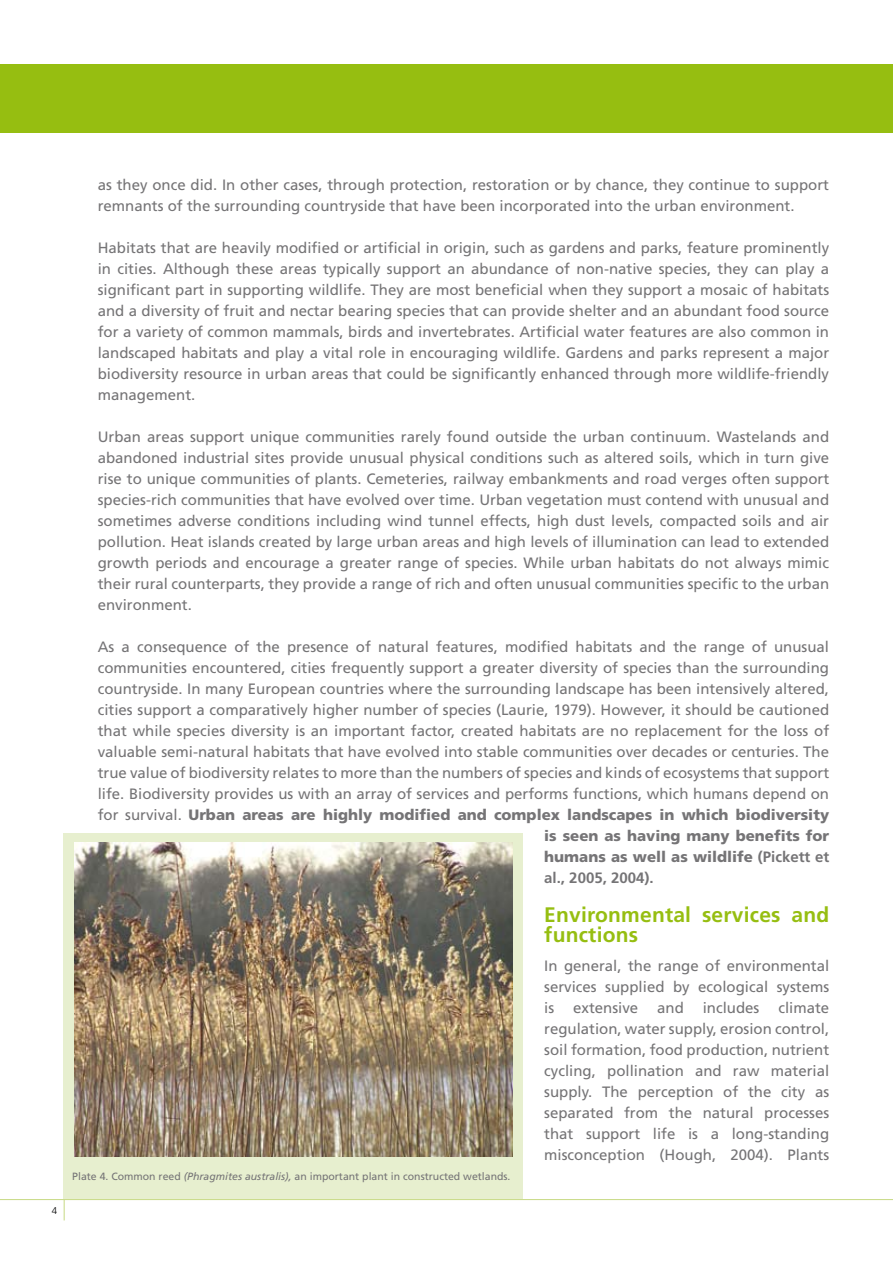
<style>
.page{position:relative;width:893px;height:1263px;background:#fff}
.page>*{position:absolute;margin:0;border:0;box-sizing:border-box;transform-origin:0 0}
.t1{font:700 21px/19.5px "Frutiger";letter-spacing:.01em;color:#96be11}
.t2{font:15px/21px "Frutiger";color:#757476;text-align:justify}
.t3{font:900 15px "Frutiger";color:#757476}
.t4{font:700 15px "Frutiger";color:#757476}
.t5{font:10.5px "Frutiger";color:#757476}
.s1{font-weight:400}
.s2{font-weight:700}
.s3{font-style:italic}
</style>
<div class="page">
<div style="left:64px;top:833px;width:459px;height:366px;background:#e7efcf"></div>
<img style="left:74px;top:842px;width:439px;height:315px">
<svg style="left:64px;top:1200px;width:1px;height:20px"></svg>
<div style="left:0;top:64px;width:893px;height:69px;background:#96be11"></div>
<hr style="left:0;top:1199px;width:893px;height:1px;background:#c7d983">
<p class="t2" style="left:98px;top:175px;width:733px">as they once did. In other cases, through protection, restoration or by chance, they continue to support remnants of the surrounding countryside that have been incorporated into the urban environment.</p>
<p class="t2" style="left:98px;top:238px;width:733px">Habitats that are heavily modified or artificial in origin, such as gardens and parks, feature prominently in cities. Although these areas typically support an abundance of non-native species, they can play a significant part in supporting wildlife. They are most beneficial when they support a mosaic of habitats and a diversity of fruit and nectar bearing species that can provide shelter and an abundant food source for a variety of common mammals, birds and invertebrates. Artificial water features are also common in landscaped habitats and play a vital role in encouraging wildlife. Gardens and parks represent a major biodiversity resource in urban areas that could be significantly enhanced through more wildlife-friendly management.</p>
<p class="t2" style="left:98px;top:427px;width:733px">Urban areas support unique communities rarely found outside the urban continuum. Wastelands and abandoned industrial sites provide unusual physical conditions such as altered soils, which in turn give rise to unique communities of plants. Cemeteries, railway embankments and road verges often support species-rich communities that have evolved over time. Urban vegetation must contend with unusual and sometimes adverse conditions including wind tunnel effects, high dust levels, compacted soils and air pollution. Heat islands created by large urban areas and high levels of illumination can lead to extended growth periods and encourage a greater range of species. While urban habitats do not always mimic their rural counterparts, they provide a range of rich and often unusual communities specific to the urban environment.</p>
<p class="t2" style="left:98px;top:637px;width:733px">As a consequence of the presence of natural features, modified habitats and the range of unusual</p>
<p class="t2" style="left:98px;top:658px;width:733px">communities encountered, cities frequently support a greater diversity of species than the surrounding</p>
<p class="t2" style="left:98px;top:679px;width:733px">countryside. In many European countries where the surrounding landscape has been intensively altered,</p>
<p class="t2" style="left:98px;top:700px;width:733px">cities support a comparatively higher number of species (Laurie, 1979). However, it should be cautioned</p>
<p class="t2" style="left:98px;top:721px;width:733px">that while species diversity is an important factor, created habitats are no replacement for the loss of</p>
<p class="t2" style="left:98px;top:742px;width:733px">valuable semi-natural habitats that have evolved into stable communities over decades or centuries. The</p>
<p class="t2" style="left:98px;top:763px;width:733px">true value of biodiversity relates to more than the numbers of species and kinds of ecosystems that support</p>
<p class="t2" style="left:98px;top:784px;width:733px">life. Biodiversity provides us with an array of services and performs functions, which humans depend on</p>
<p class="t3" style="left:98px;top:806px;width:733px"><span class="s1">for survival.</span> Urban areas are highly modified and complex landscapes in which biodiversity</p>
<p class="t3" style="left:544px;top:827px;width:286px">is seen as having many benefits for</p>
<p class="t3" style="left:544px;top:848px;width:286px">humans as well as wildlife <span class="s2">(Pickett et</span></p>
<p class="t4" style="left:544px;top:869px;width:111px">al., 2005, 2004).</p>
<h1 class="t1" style="left:544px;top:905px;width:286px">Environmental services and functions</h1>
<p class="t2" style="left:544px;top:956px;width:286px">In general, the range of environmental services supplied by ecological systems is</p>
<p class="t2" style="left:544px;top:998px;width:286px;text-indent:234px">climate regulation, water supply, erosion control, soil formation, food production, nutrient cycling, pollination and raw material supply. The perception of the city as separated from the natural processes that support life is a long-standing misconception (Hough, 2004). Plants</p>
<p class="t2" style="left:573px;top:998px;width:67px">extensive</p>
<p class="t2" style="left:657px;top:998px;width:28px">and</p>
<p class="t2" style="left:703px;top:998px;width:58px">includes</p>
<p class="t5" style="left:72px;top:1170px;width:440px">Plate 4. Common reed <span class="s3">(Phragmites australis),</span> an important plant in constructed wetlands.</p>
</div>
